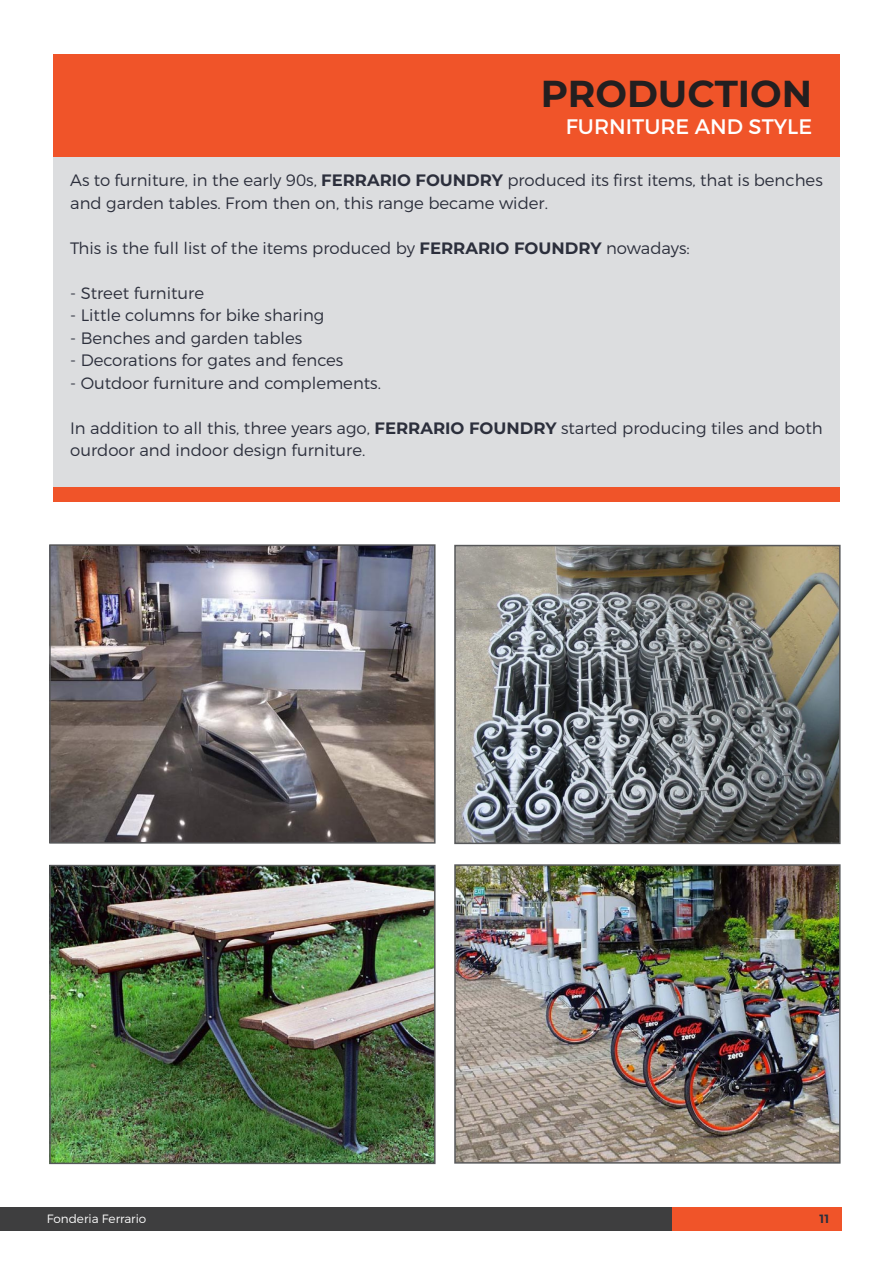
<style>
.page{position:relative;width:893px;height:1263px;background:#fff}
.page>*{position:absolute;margin:0;border:0;box-sizing:border-box;transform-origin:0 0}
.t1{font:700 37.5px "Montserrat";color:#231f20}
.t2{font:21px "Montserrat";color:#fff}
.Body_Text{font:300 16.5px/22.5px "Montserrat";color:#2c2f3c}
.t3{font:300 12px "Montserrat";color:#fff}
.t4{font:600 12px "Montserrat";color:#2c2f3c}
.s1{font-weight:700}
</style>
<div class="page">
<img style="left:52px;top:547px;width:381px;height:294px">
<div style="left:49px;top:544px;width:387px;height:300px;border:2px solid #57585a"></div>
<div style="left:672px;top:1208px;width:170px;height:23px;background:#f05429"></div>
<div style="left:0;top:1208px;width:672px;height:23px;background:#3e3e3f"></div>
<img style="left:457px;top:548px;width:381px;height:293px">
<div style="left:454px;top:545px;width:387px;height:299px;border:2px solid #57585a"></div>
<img style="left:457px;top:867px;width:381px;height:293px">
<div style="left:454px;top:864px;width:387px;height:299px;border:2px solid #57585a"></div>
<img style="left:52px;top:868px;width:381px;height:293px">
<div style="left:49px;top:865px;width:387px;height:299px;border:2px solid #57585a"></div>
<div style="left:53px;top:149px;width:787px;height:340px;background:#dcdddf"></div>
<div style="left:53px;top:54px;width:787px;height:102px;background:#f05429"></div>
<div style="left:53px;top:487px;width:787px;height:15px;background:#f05429"></div>
<p class="t1" style="left:541px;top:67px;width:273px">PRODUCTION</p>
<p class="t2" style="left:566px;top:114px;width:41px">FURNI</p>
<p class="t2" style="left:632px;top:114px;width:130px">TURE AND STYL</p>
<p class="t2" style="left:798px;top:114px;width:15px">E</p>
<p class="Body_Text" style="left:70px;top:169px;width:754px">As to furniture, in the early 90s, <span class="s1">FERRARIO FOUNDRY</span> produced its first items, that is benches and garden tables. From then on, this range became wider.</p>
<p class="Body_Text" style="left:70px;top:236px;width:621px">This is the full list of the items produced by <span class="s1">FERRARIO FOUNDRY</span> nowadays:</p>
<p class="Body_Text" style="left:70px;top:281px;width:135px">- Street furniture</p>
<p class="Body_Text" style="left:70px;top:304px;width:256px">- Little columns for bike sharing</p>
<p class="Body_Text" style="left:70px;top:326px;width:234px">- Benches and garden tables</p>
<p class="Body_Text" style="left:70px;top:349px;width:275px">- Decorations for gates and fences</p>
<p class="Body_Text" style="left:70px;top:371px;width:312px">- Outdoor furniture and complements.</p>
<p class="Body_Text" style="left:70px;top:416px;width:754px">In addition to all this, three years ago, <span class="s1">FERRARIO FOUNDRY</span> started producing tiles and both ourdoor and indoor design furniture.</p>
<p class="t3" style="left:47px;top:1212px;width:101px">Fonderia Ferrario</p>
<p class="t4" style="left:819px;top:1212px;width:11px">11</p>
</div>
